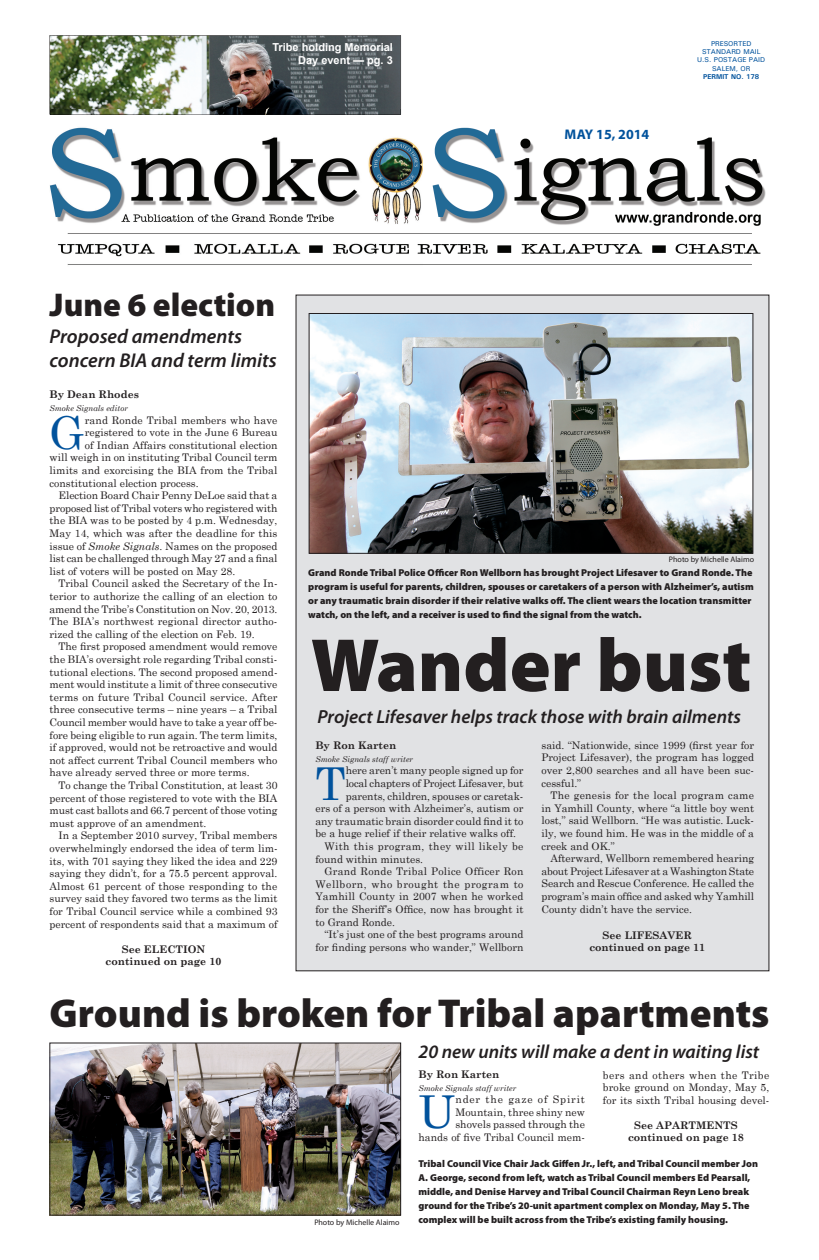
<style>
.page{position:relative;width:819px;height:1260px;background:#fff}
.page>*{position:absolute;margin:0;border:0;box-sizing:border-box;transform-origin:0 0}
.t1{font:900 76px "Myriad Pro";color:#231f20}
.t2{font:45.4px "Century Schoolbook";color:#01529c}
.t3{font:900 40.5px "Myriad Pro";color:#231f20}
.t4{font:900 33px "Myriad Pro";color:#231f20}
.t5{font:italic 600 20px/24px "Myriad Pro";color:#231f20}
.t6{font:italic 600 19px "Myriad Pro";color:#231f20}
.t7{font:700 14px "Myriad Pro";color:#01529c}
.t8{font:700 11px/13.2px "Arial";color:#fff;text-align:right}
.t9{font:10.5px/12.6px "Century Schoolbook";color:#231f20;text-align:justify}
.t10{font:700 10.5px/12.6px "Century Schoolbook";color:#231f20;text-align:center}
.t11{font:10.5px "Century Schoolbook";letter-spacing:.03em;color:#231f20}
.t12{font:10.5px "Century Schoolbook";letter-spacing:.02em;color:#231f20}
.t13{font:10.5px "Century Schoolbook";letter-spacing:.05em;color:#231f20}
.t14{font:900 10px/14px "Myriad Pro";color:#231f20}
.t15{font:italic 8px "Century Schoolbook";color:#231f20}
.t16{font:8px "Myriad Pro";color:#231f20}
.t17{font:7px/8.4px "Univers";color:#01529c;text-align:center}
.t18{font:700 7px "Univers";color:#01529c}
.s1{font-style:italic}
</style>
<div class="page">
<img style="left:50px;top:35px;width:351px;height:74px">
<div style="left:296px;top:295px;width:473px;height:676px;background:#e1e2e4"></div>
<img style="left:49px;top:109px;width:717px;height:156px">
<img style="left:50px;top:114px;width:351px;height:1px">
<img style="left:50px;top:109px;width:351px;height:5px">
<svg style="left:563px;top:127px;width:88px;height:17px"></svg>
<img style="left:51px;top:1045px;width:348px;height:169px">
<div style="left:49px;top:1043px;width:352px;height:173px;border:1px solid #231f20"></div>
<img style="left:311px;top:315px;width:440px;height:237px">
<div style="left:309px;top:313px;width:444px;height:241px;border:1px solid #231f20"></div>
<p class="t8" style="left:272px;top:41px;width:122px">Tribe holding Memorial<br>Day event — pg. 3</p>
<h3 class="t4" style="left:50px;top:293px;width:227px">June 6 election</h3>
<h3 class="t5" style="left:50px;top:325px;width:229px">Proposed amendments concern BIA and term limits</h3>
<h3 class="t7" style="left:565px;top:129px;width:86px">may 15, 2014</h3>
<p class="t17" style="left:697px;top:39px;width:70px">PRESORTED<br>STANDARD MAIL<br>U.S. POSTAGE PAID<br>SALEM, OR</p>
<p class="t18" style="left:703px;top:73px;width:57px">PERMIT NO. 178</p>
<p class="t10" style="left:50px;top:389px;width:91px">By Dean Rhodes</p>
<p class="t15" style="left:50px;top:405px;width:80px">Smoke Signals editor</p>
<h2 class="t2" style="left:50px;top:415px;width:37px">G</h2>
<p class="t9" style="left:85px;top:413px;width:194px">rand Ronde Tribal members who have</p>
<p class="t9" style="left:85px;top:427px;width:194px">registered to vote in the June 6 Bureau</p>
<p class="t9" style="left:85px;top:438px;width:194px">of Indian Affairs constitutional election</p>
<p class="t9" style="left:50px;top:450px;width:229px">will weigh in on instituting Tribal Council term</p>
<p class="t9" style="left:50px;top:463px;width:229px">limits and exorcising the BIA from the Tribal</p>
<p class="t9" style="left:50px;top:476px;width:151px">constitutional election process.</p>
<p class="t9" style="left:59px;top:488px;width:220px">Election Board Chair Penny DeLoe said that a</p>
<p class="t9" style="left:50px;top:501px;width:229px">proposed list of Tribal voters who registered with</p>
<p class="t9" style="left:50px;top:513px;width:229px">the BIA was to be posted by 4 p.m. Wednesday,</p>
<p class="t9" style="left:50px;top:526px;width:229px">May 14, which was after the deadline for this</p>
<p class="t9" style="left:50px;top:540px;width:229px">issue of <span class="s1">Smoke Signals</span>. Names on the proposed</p>
<p class="t9" style="left:50px;top:551px;width:229px">list can be challenged through May 27 and a final</p>
<p class="t9" style="left:50px;top:564px;width:187px">list of voters will be posted on May 28.</p>
<p class="t9" style="left:59px;top:576px;width:220px">Tribal Council asked the Secretary of the In-</p>
<p class="t9" style="left:50px;top:589px;width:229px">terior to authorize the calling of an election to</p>
<p class="t9" style="left:50px;top:602px;width:229px">amend the Tribe’s Constitution on Nov. 20, 2013.</p>
<p class="t9" style="left:50px;top:614px;width:229px">The BIA’s northwest regional director autho-</p>
<p class="t9" style="left:50px;top:627px;width:207px">rized the calling of the election on Feb. 19.</p>
<p class="t9" style="left:59px;top:639px;width:220px">The first proposed amendment would remove</p>
<p class="t9" style="left:50px;top:652px;width:229px">the BIA’s oversight role regarding Tribal consti-</p>
<p class="t9" style="left:50px;top:665px;width:229px">tutional elections. The second proposed amend-</p>
<p class="t9" style="left:50px;top:677px;width:229px">ment would institute a limit of three consecutive</p>
<p class="t9" style="left:50px;top:690px;width:229px">terms on future Tribal Council service. After</p>
<p class="t9" style="left:50px;top:702px;width:229px">three consecutive terms – nine years – a Tribal</p>
<p class="t9" style="left:50px;top:715px;width:229px">Council member would have to take a year off be-</p>
<p class="t9" style="left:50px;top:728px;width:229px">fore being eligible to run again. The term limits,</p>
<p class="t9" style="left:50px;top:740px;width:229px">if approved, would not be retroactive and would</p>
<p class="t9" style="left:50px;top:753px;width:229px">not affect current Tribal Council members who</p>
<p class="t9" style="left:50px;top:765px;width:202px">have already served three or more terms.</p>
<p class="t9" style="left:59px;top:778px;width:220px">To change the Tribal Constitution, at least 30</p>
<p class="t9" style="left:50px;top:791px;width:229px">percent of those registered to vote with the BIA</p>
<p class="t9" style="left:50px;top:803px;width:229px">must cast ballots and 66.7 percent of those voting</p>
<p class="t9" style="left:50px;top:816px;width:158px">must approve of an amendment.</p>
<p class="t9" style="left:59px;top:828px;width:220px">In a September 2010 survey, Tribal members</p>
<p class="t9" style="left:50px;top:841px;width:229px">overwhelmingly endorsed the idea of term lim-</p>
<p class="t9" style="left:50px;top:854px;width:229px">its, with 701 saying they liked the idea and 229</p>
<p class="t9" style="left:50px;top:866px;width:229px">saying they didn’t, for a 75.5 percent approval.</p>
<p class="t9" style="left:50px;top:879px;width:229px">Almost 61 percent of those responding to the</p>
<p class="t9" style="left:50px;top:891px;width:229px">survey said they favored two terms as the limit</p>
<p class="t9" style="left:50px;top:904px;width:229px">for Tribal Council service while a combined 93</p>
<p class="t9" style="left:50px;top:917px;width:229px">percent of respondents said that a maximum of</p>
<p class="t10" style="left:106px;top:944px;width:117px">See ELECTION continued on page 10</p>
<p class="t16" style="left:669px;top:557px;width:87px">Photo by Michelle Alaimo</p>
<p class="t14" style="left:308px;top:567px;width:447px">Grand Ronde Tribal Police Officer Ron Wellborn has brought Project Lifesaver to Grand Ronde. The program is useful for parents, children, spouses or caretakers of a person with Alzheimer’s, autism or any traumatic brain disorder if their relative walks off. The client wears the location transmitter watch, on the left, and a receiver is used to find the signal from the watch.</p>
<h1 class="t1" style="left:311px;top:636px;width:442px">Wander bust</h1>
<h3 class="t6" style="left:317px;top:709px;width:425px">Project Lifesaver helps track those with brain ailments</h3>
<p class="t10" style="left:315px;top:740px;width:82px">By Ron Karten</p>
<p class="t15" style="left:315px;top:756px;width:99px">Smoke Signals staff writer</p>
<h2 class="t2" style="left:315px;top:745px;width:32px">T</h2>
<p class="t9" style="left:346px;top:763px;width:179px">here aren’t many people signed up for</p>
<p class="t9" style="left:541px;top:738px;width:214px">said. “Nationwide, since 1999 (first year for Project Lifesaver), the program has logged over 2,800 searches and all have been suc&shy;cessful.”</p>
<p class="t9" style="left:541px;top:788px;width:214px;text-indent:9px">The genesis for the local program came in Yamhill County, where “a little boy went lost,” said Wellborn. “He was autistic. Luck&shy;ily, we found him. He was in the middle of a creek and OK.”</p>
<p class="t9" style="left:541px;top:851px;width:214px;text-indent:9px">Afterward, Wellborn remembered hearing about Project Lifesaver at a Washington State Search and Rescue Conference. He called the program’s main office and asked why Yamhill County didn’t have the service.</p>
<p class="t9" style="left:346px;top:776px;width:179px">local chapters of Project Lifesaver, but</p>
<p class="t9" style="left:346px;top:789px;width:179px">parents, children, spouses or caretak-</p>
<p class="t9" style="left:315px;top:801px;width:210px">ers of a person with Alzheimer’s, autism or</p>
<p class="t9" style="left:315px;top:814px;width:209px">any traumatic brain disorder could find it to</p>
<p class="t9" style="left:315px;top:826px;width:202px">be a huge relief if their relative walks off.</p>
<p class="t11" style="left:324px;top:837px;width:201px">With this program, they will likely be</p>
<p class="t9" style="left:315px;top:852px;width:109px">found within minutes.</p>
<p class="t12" style="left:324px;top:863px;width:201px">Grand Ronde Tribal Police Officer Ron</p>
<p class="t13" style="left:315px;top:875px;width:210px">Wellborn, who brought the program to</p>
<p class="t9" style="left:315px;top:889px;width:210px">Yamhill County in 2007 when he worked</p>
<p class="t9" style="left:315px;top:902px;width:210px">for the Sheriff’s Office, now has brought it</p>
<p class="t9" style="left:315px;top:915px;width:81px">to Grand Ronde.</p>
<p class="t9" style="left:324px;top:927px;width:201px">“It’s just one of the best programs around</p>
<p class="t9" style="left:315px;top:940px;width:210px">for finding persons who wander,” Wellborn</p>
<p class="t10" style="left:589px;top:930px;width:117px">See LIFESAVER continued on page 11</p>
<h3 class="t3" style="left:50px;top:997px;width:721px">Ground is broken for Tribal apartments</h3>
<h3 class="t6" style="left:418px;top:1045px;width:342px">20 new units will make a dent in waiting list</h3>
<p class="t10" style="left:418px;top:1069px;width:82px">By Ron Karten</p>
<p class="t15" style="left:418px;top:1085px;width:99px">Smoke Signals staff writer</p>
<h2 class="t2" style="left:418px;top:1095px;width:38px">U</h2>
<p class="t9" style="left:418px;top:1094px;width:168px;text-align:right">nder the gaze of Spirit<br>Mountain, three shiny new shovels passed through the<br>hands of five Tribal Council mem-</p>
<p class="t9" style="left:603px;top:1068px;width:168px">bers and others when the Tribe broke ground on Monday, May 5, for its sixth Tribal housing devel-</p>
<p class="t10" style="left:628px;top:1120px;width:117px">See APARTMENTS continued on page 18</p>
<p class="t14" style="left:418px;top:1158px;width:341px">Tribal Council Vice Chair Jack Giffen Jr., left, and Tribal Council member Jon A. George, second from left, watch as Tribal Council members Ed Pearsall, middle, and Denise Harvey and Tribal Council Chairman Reyn Leno break ground for the Tribe’s 20-unit apartment complex on Monday, May 5. The</p>
<p class="t16" style="left:314px;top:1219px;width:87px">Photo by Michelle Alaimo</p>
<p class="t14" style="left:418px;top:1214px;width:311px">complex will be built across from the Tribe’s existing family housing.</p>
</div>
